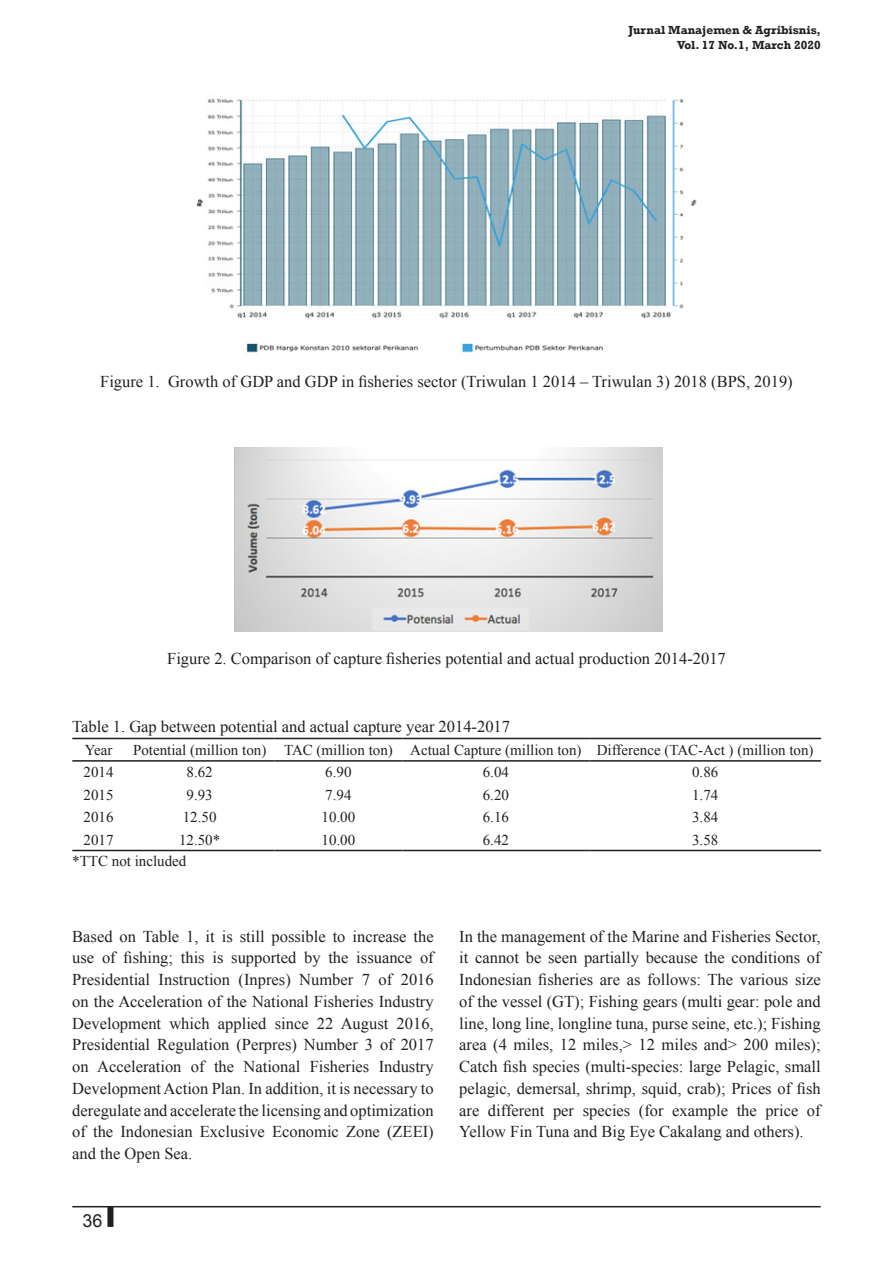
<style>
.page{position:relative;width:893px;height:1263px;background:#fff}
.page>*{position:absolute;margin:0;border:0;box-sizing:border-box;transform-origin:0 0}
.t1{font:18px "Arial";color:#231f20}
.t2{font:16.5px/21.8px "Times New Roman";color:#231f20;text-align:justify}
.t3{font:15px "Times New Roman";color:#231f20}
.t4{font:700 12px/15px "Rockwell";color:#231f20;text-align:right}
</style>
<div class="page">
<hr style="left:72px;top:1206px;width:749px;height:1px;background:#231f20">
<div style="left:107px;top:1207px;width:6px;height:20px;background:#231f20"></div>
<img style="left:196px;top:98px;width:501px;height:255px">
<img style="left:235px;top:447px;width:427px;height:184px">
<hr style="left:72px;top:738px;width:53px;height:1px;background:#231f20">
<hr style="left:125px;top:738px;width:149px;height:1px;background:#231f20">
<hr style="left:274px;top:738px;width:128px;height:1px;background:#231f20">
<hr style="left:402px;top:738px;width:187px;height:1px;background:#231f20">
<hr style="left:589px;top:738px;width:232px;height:1px;background:#231f20">
<hr style="left:72px;top:760px;width:53px;height:2px;background:#231f20">
<hr style="left:125px;top:760px;width:149px;height:2px;background:#231f20">
<hr style="left:274px;top:760px;width:128px;height:2px;background:#231f20">
<hr style="left:402px;top:760px;width:187px;height:2px;background:#231f20">
<hr style="left:589px;top:760px;width:232px;height:2px;background:#231f20">
<hr style="left:72px;top:850px;width:53px;height:1px;background:#231f20">
<hr style="left:125px;top:850px;width:149px;height:1px;background:#231f20">
<hr style="left:274px;top:850px;width:128px;height:1px;background:#231f20">
<hr style="left:402px;top:850px;width:187px;height:1px;background:#231f20">
<hr style="left:589px;top:850px;width:232px;height:1px;background:#231f20">
<p class="t4" style="left:628px;top:23px;width:194px">Jurnal Manajemen &amp; Agribisnis,<br>Vol. 17 No.1, March 2020</p>
<p class="t2" style="left:100px;top:370px;width:694px">Figure 1. Growth of GDP and GDP in fisheries sector (Triwulan 1 2014 – Triwulan 3) 2018 (BPS, 2019)</p>
<p class="t2" style="left:167px;top:647px;width:560px">Figure 2. Comparison of capture fisheries potential and actual production 2014-2017</p>
<p class="t2" style="left:72px;top:715px;width:439px">Table 1. Gap between potential and actual capture year 2014-2017</p>
<p class="t3" style="left:85px;top:740px;width:29px">Year</p>
<p class="t3" style="left:133px;top:740px;width:135px">Potential (million ton)</p>
<p class="t3" style="left:284px;top:740px;width:110px">TAC (million ton)</p>
<p class="t3" style="left:410px;top:740px;width:173px">Actual Capture (million ton)</p>
<p class="t3" style="left:597px;top:740px;width:218px">Difference (TAC-Act ) (million ton)</p>
<p class="t3" style="left:84px;top:762px;width:32px">2014</p>
<p class="t3" style="left:187px;top:762px;width:28px">8.62</p>
<p class="t3" style="left:325px;top:762px;width:28px">6.90</p>
<p class="t3" style="left:483px;top:762px;width:28px">6.04</p>
<p class="t3" style="left:692px;top:762px;width:28px">0.86</p>
<p class="t3" style="left:84px;top:784px;width:32px">2015</p>
<p class="t3" style="left:187px;top:784px;width:28px">9.93</p>
<p class="t3" style="left:325px;top:784px;width:28px">7.94</p>
<p class="t3" style="left:483px;top:784px;width:28px">6.20</p>
<p class="t3" style="left:692px;top:784px;width:28px">1.74</p>
<p class="t3" style="left:84px;top:807px;width:32px">2016</p>
<p class="t3" style="left:183px;top:807px;width:35px">12.50</p>
<p class="t3" style="left:322px;top:807px;width:35px">10.00</p>
<p class="t3" style="left:483px;top:807px;width:28px">6.16</p>
<p class="t3" style="left:692px;top:807px;width:28px">3.84</p>
<p class="t3" style="left:84px;top:829px;width:32px">2017</p>
<p class="t3" style="left:179px;top:829px;width:43px">12.50*</p>
<p class="t3" style="left:322px;top:829px;width:35px">10.00</p>
<p class="t3" style="left:483px;top:829px;width:28px">6.42</p>
<p class="t3" style="left:692px;top:829px;width:28px">3.58</p>
<p class="t3" style="left:72px;top:851px;width:116px">*TTC not included</p>
<p class="t2" style="left:72px;top:925px;width:363px">Based on Table 1, it is still possible to increase the use of fishing; this is supported by the issuance of Presidential Instruction (Inpres) Number 7 of 2016 on the Acceleration of the National Fisheries Industry Development which applied since 22 August 2016, Presidential Regulation (Perpres) Number 3 of 2017 on Acceleration of the National Fisheries Industry Development Action Plan. In addition, it is necessary to deregulate and accelerate the licensing and optimization of the Indonesian Exclusive Economic Zone (ZEEI) and the Open Sea.</p>
<p class="t2" style="left:459px;top:925px;width:363px">In the management of the Marine and Fisheries Sector, it cannot be seen partially because the conditions of Indonesian fisheries are as follows: The various size of the vessel (GT); Fishing gears (multi gear: pole and line, long line, longline tuna, purse seine, etc.); Fishing area (4 miles, 12 miles,&gt; 12 miles and&gt; 200 miles); Catch fish species (multi-species: large Pelagic, small pelagic, demersal, shrimp, squid, crab); Prices of fish are different per species (for example the price of Yellow Fin Tuna and Big Eye Cakalang and others).</p>
<p class="t1" style="left:82px;top:1208px;width:22px">36</p>
</div>
